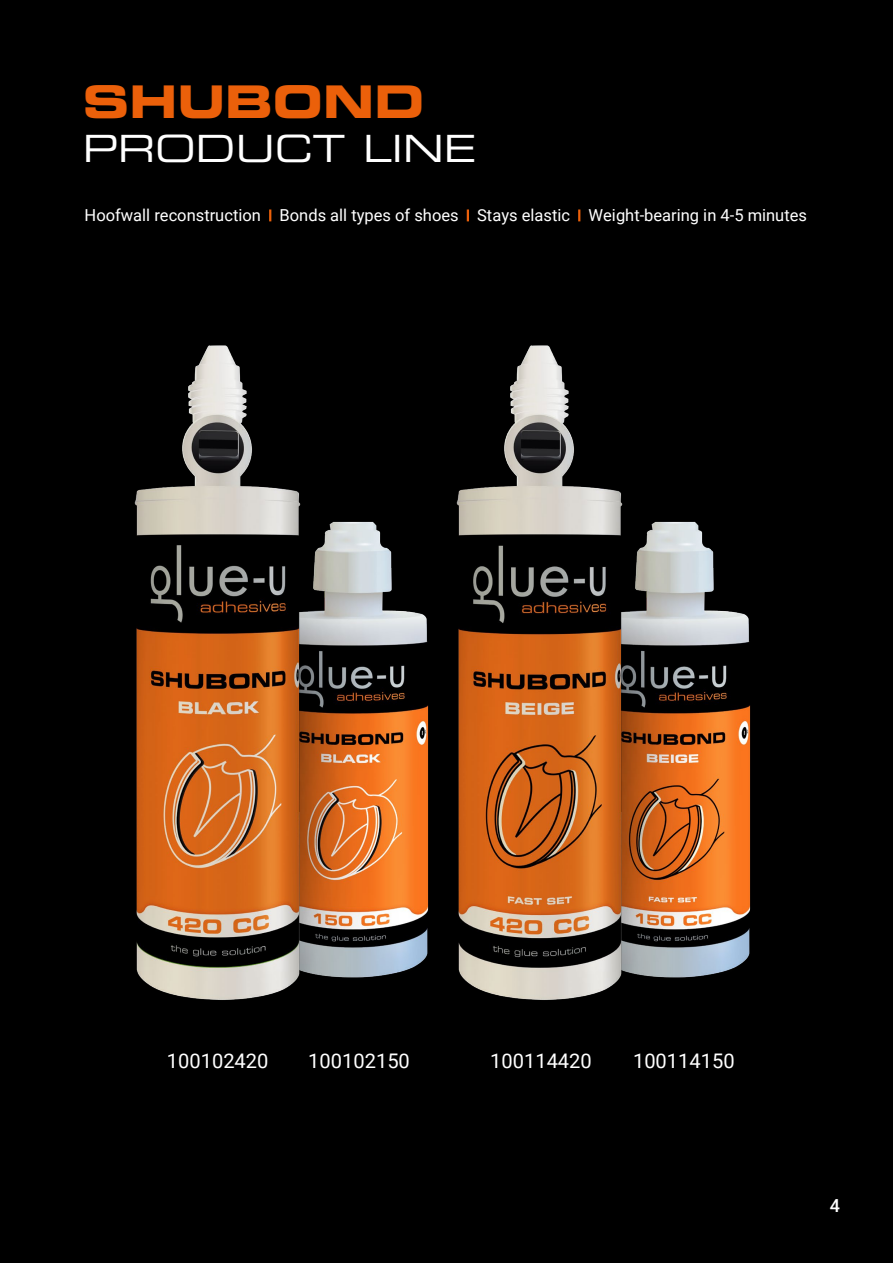
<style>
.page{position:relative;width:893px;height:1263px;background:#000}
.page>*{position:absolute;margin:0;border:0;box-sizing:border-box;transform-origin:0 0}
.t1{font:45px "Eurostile Bold Extended Two";color:#eb600a}
.t2{font:37.5px "Eurostile Extended Two";color:#fff}
.t3{font:20.1px "Roboto";color:#fff}
.t4{font:500 18px "Roboto";color:#fff}
.t5{font:16.5px "Roboto";color:#fff}
</style>
<div class="page">
<svg style="left:269px;top:209px;width:2px;height:12px"></svg>
<svg style="left:467px;top:209px;width:2px;height:12px"></svg>
<svg style="left:578px;top:209px;width:2px;height:12px"></svg>
<img style="left:676px;top:521px;width:75px;height:457px">
<img style="left:464px;top:345px;width:212px;height:655px">
<img style="left:354px;top:453px;width:129px;height:526px">
<img style="left:134px;top:345px;width:220px;height:655px">
<h1 class="t1" style="left:83px;top:70px;width:343px">SHUBOND</h1>
<h2 class="t2" style="left:83px;top:122px;width:395px">PRODUCT LINE</h2>
<p class="t5" style="left:85px;top:204px;width:724px">Hoofwall reconstruction Bonds all types of shoes Stays elastic Weight-bearing in 4-5 minutes</p>
<p class="t3" style="left:167px;top:1047px;width:103px">100102420</p>
<p class="t3" style="left:308px;top:1047px;width:103px">100102150</p>
<p class="t3" style="left:490px;top:1047px;width:103px">100114420</p>
<p class="t3" style="left:633px;top:1047px;width:103px">100114150</p>
<p class="t4" style="left:830px;top:1192px;width:12px">4</p>
</div>
